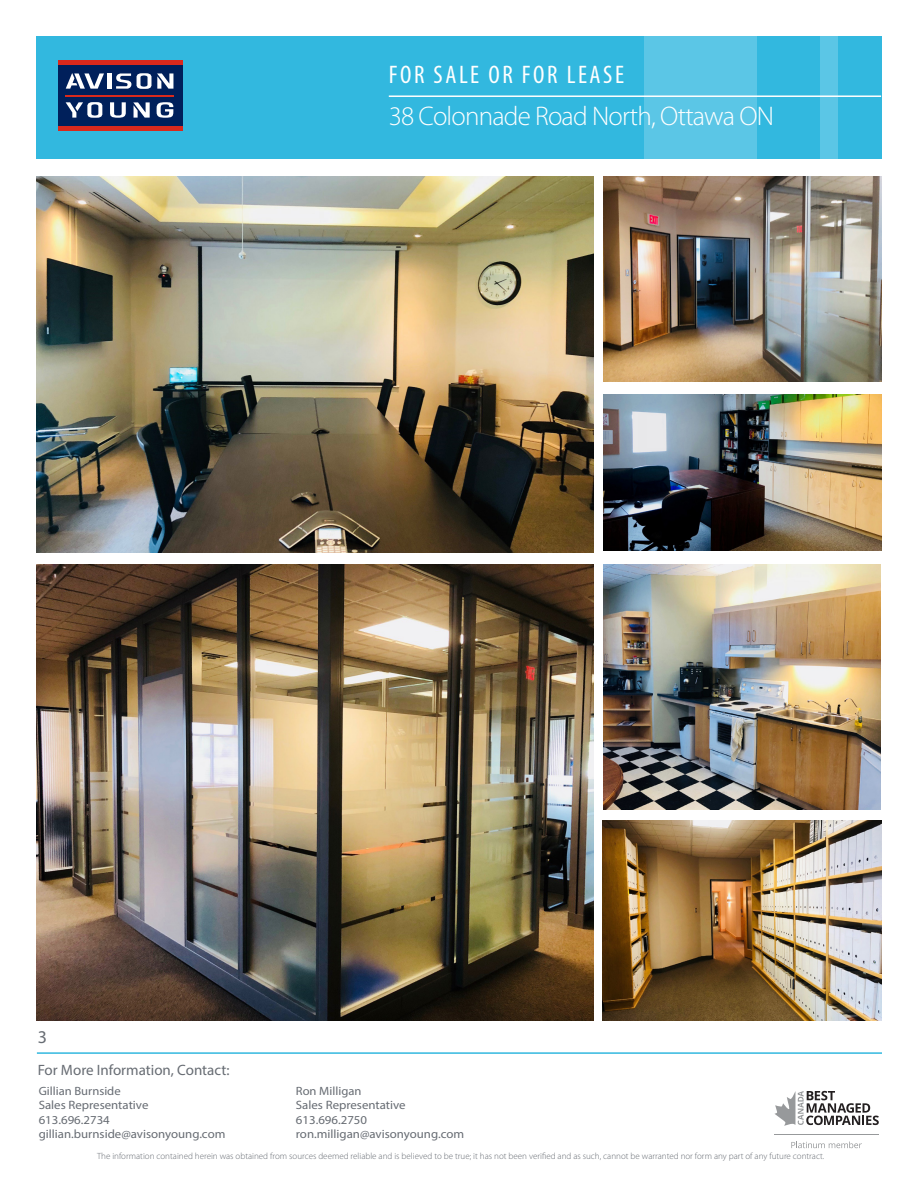
<style>
.page{position:relative;width:918px;height:1188px;background:#fff}
.page>*{position:absolute;margin:0;border:0;box-sizing:border-box;transform-origin:0 0}
.t1{font:300 27px "Myriad Pro";letter-spacing:-.03em;color:#fff}
.t2{font:condensed 25.5px "Myriad Pro";letter-spacing:.1em;color:#fff}
.t3{font:18px "Myriad Pro";color:#676c73}
.t4{font:15px "Myriad Pro";color:#676c73}
.t5{font:12.15px "Myriad Pro";color:#676c73;scale:1.06 1}
.t6{font:12px "Myriad Pro";color:#676c73;scale:1.05 1}
.t7{font:300 9px "Myriad Pro";color:#676c73}
</style>
<div class="page">
<div style="left:36px;top:36px;width:845px;height:123px;background:#32b8df"></div>
<div style="left:821px;top:36px;width:17px;height:123px;background:#5bc6e6"></div>
<div style="left:644px;top:36px;width:113px;height:123px;background:#5bc6e6"></div>
<hr style="left:389px;top:95px;width:492px;height:2px;background:#fff">
<div style="left:58px;top:64px;width:124px;height:63px;background:#00205b"></div>
<div style="left:107px;top:73px;width:5px;height:16px;background:#fff"></div>
<svg style="left:116px;top:73px;width:57px;height:16px"></svg>
<svg style="left:133px;top:102px;width:17px;height:16px"></svg>
<svg style="left:66px;top:73px;width:38px;height:16px"></svg>
<svg style="left:66px;top:102px;width:37px;height:16px"></svg>
<svg style="left:110px;top:102px;width:16px;height:16px"></svg>
<svg style="left:157px;top:102px;width:16px;height:16px"></svg>
<hr style="left:58px;top:127px;width:124px;height:4px;background:#da291c">
<hr style="left:58px;top:60px;width:124px;height:4px;background:#da291c">
<hr style="left:65px;top:95px;width:109px;height:1px;background:#da291c">
<hr style="left:37px;top:1052px;width:845px;height:2px;background:#32b8df">
<svg style="left:774px;top:1091px;width:105px;height:35px"></svg>
<svg style="left:791px;top:1142px;width:71px;height:6px"></svg>
<hr style="left:774px;top:1134px;width:105px;height:1px;background:#97999b">
<img style="left:603px;top:565px;width:277px;height:245px">
<img style="left:603px;top:176px;width:278px;height:206px">
<img style="left:604px;top:394px;width:277px;height:156px">
<img style="left:36px;top:176px;width:558px;height:376px">
<img style="left:602px;top:821px;width:279px;height:200px">
<img style="left:36px;top:565px;width:558px;height:456px">
<p class="t2" style="left:389px;top:59px;width:237px">FOR SALE OR FOR LEASE</p>
<p class="t1" style="left:389px;top:99px;width:387px">38 Colonnade Road North, Ottawa ON</p>
<p class="t3" style="left:38px;top:1026px;width:11px">3</p>
<p class="t4" style="left:38px;top:1061px;width:193px">For More Information, Contact:</p>
<p class="t6" style="left:39px;top:1084px;width:80px">Gillian Burnside</p>
<p class="t5" style="left:39px;top:1098px;width:105px">Sales Representative</p>
<p class="t5" style="left:39px;top:1112px;width:69px">613.696.2734</p>
<p class="t5" style="left:39px;top:1127px;width:178px">gillian.burnside@avisonyoung.com</p>
<p class="t6" style="left:296px;top:1084px;width:64px">Ron Milligan</p>
<p class="t5" style="left:296px;top:1098px;width:105px">Sales Representative</p>
<p class="t5" style="left:296px;top:1112px;width:69px">613.696.2750</p>
<p class="t5" style="left:296px;top:1127px;width:160px">ron.milligan@avisonyoung.com</p>
<p class="t7" style="left:97px;top:1151px;width:729px">The information contained herein was obtained from sources deemed reliable and is believed to be true; it has not been verified and as such, cannot be warranted nor form any part of any future contract.</p>
</div>
